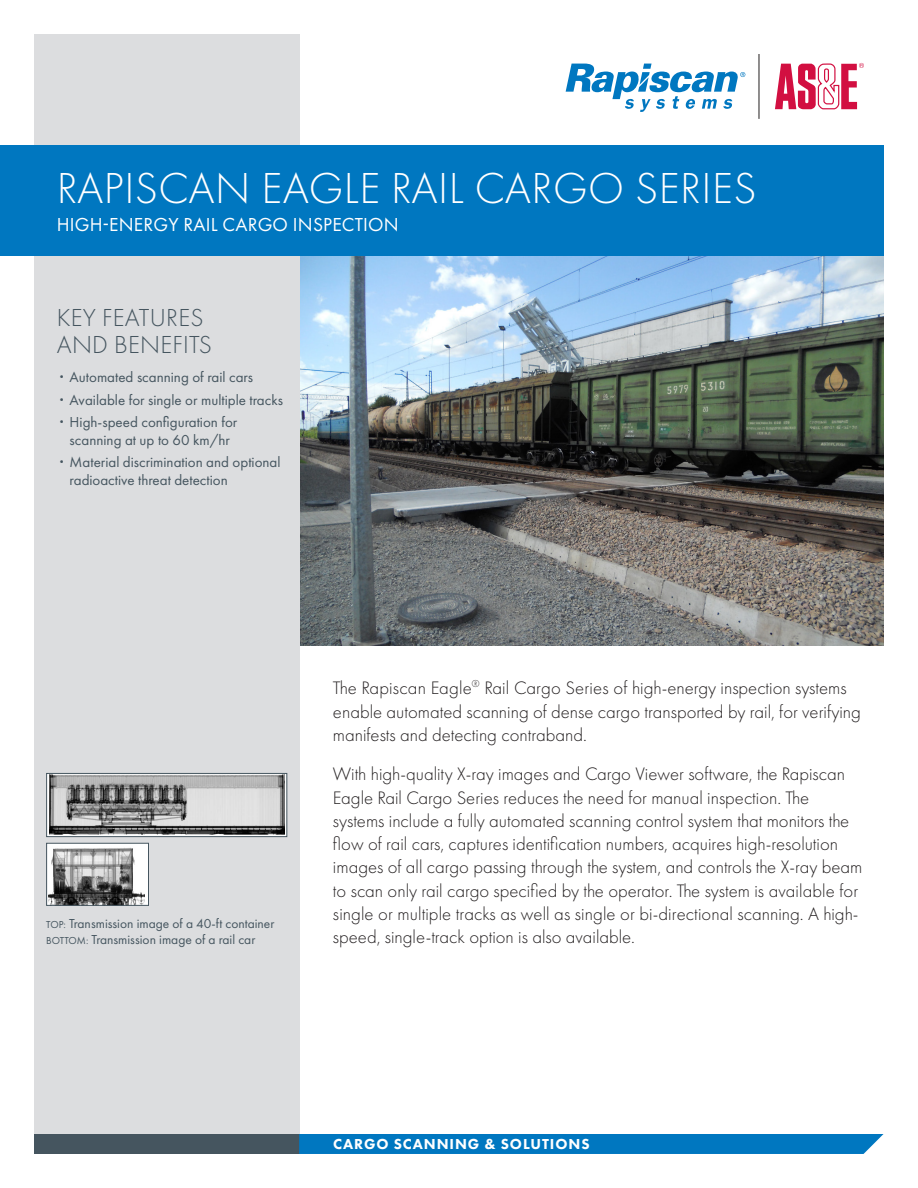
<style>
.page{position:relative;width:918px;height:1188px;background:#fff}
.page>*{position:absolute;margin:0;border:0;box-sizing:border-box;transform-origin:0 0}
.Product_Name_Main_He{font:300 45px "Futura PT";letter-spacing:.01em;color:#fff}
.KEY_FEATURES_AND_BEN{font:300 25.5px/27px "Futura PT";letter-spacing:.01em;color:#45555f}
.Product_Name_Descrip{font:19.5px "Futura PT";letter-spacing:.01em;color:#fff}
.Body_Text_12_5_15_5{font:300 18.75px/23.2px "Futura PT";color:#231f20}
.t1{font:15px/18px "Futura PT";color:#45555f;text-align:center}
.Element_KO_Copy_Carg{font:800 15px "Futura PT";letter-spacing:.06em;color:#fff}
.Image_Caption_Light{font:13.5px/16.5px "Futura PT";color:#45555f}
.s1{font-weight:300;font-size:9.9px}
.s2{font-size:10.5px}
</style>
<div class="page">
<img style="left:299px;top:255px;width:585px;height:391px">
<svg style="left:566px;top:64px;width:179px;height:48px"></svg>
<svg style="left:775px;top:63px;width:89px;height:46px"></svg>
<hr style="left:759px;top:54px;width:1px;height:65px;background:#211e1e">
<div style="left:34px;top:34px;width:265px;height:1120px;background:#dcdddf"></div>
<div style="left:0;top:145px;width:884px;height:110px;background:#0077c0"></div>
<div style="left:34px;top:1134px;width:265px;height:20px;background:#45555f"></div>
<div style="left:299px;top:1134px;width:585px;height:20px;background:#0077c0"></div>
<img style="left:49px;top:775px;width:236px;height:60px">
<div style="left:46px;top:773px;width:241px;height:64px;border:1px solid #45555f"></div>
<div style="left:47px;top:843px;width:101px;height:62px;background:#fff"></div>
<img style="left:49px;top:847px;width:96px;height:57px">
<div style="left:46px;top:843px;width:103px;height:63px;border:1px solid #45555f"></div>
<p class="Product_Name_Main_He" style="left:57px;top:163px;width:701px">RAPISCAN EAGLE RAIL CARGO SERIES</p>
<p class="Product_Name_Descrip" style="left:57px;top:213px;width:344px">HIGH-ENERGY RAIL CARGO INSPECTION</p>
<p class="KEY_FEATURES_AND_BEN" style="left:57px;top:305px;width:157px">KEY FEATURES<br>AND BENEFITS</p>
<p class="t1" style="left:57px;top:368px;width:198px"><span class="s1">•</span> Automated scanning of rail cars</p>
<p class="t1" style="left:57px;top:391px;width:228px"><span class="s1">•</span> Available for single or multiple tracks</p>
<p class="t1" style="left:57px;top:413px;width:182px"><span class="s1">•</span> High-speed configuration for scanning at up to 60 km/hr</p>
<p class="t1" style="left:70px;top:453px;width:212px;text-align:left;text-indent:-13px"><span class="s1">•</span> Material discrimination and optional radioactive threat detection</p>
<p class="Image_Caption_Light" style="left:46px;top:915px;width:230px"><span class="s2">TOP:</span> Transmission image of a 40-ft container<br><span class="s2">BOTTOM:</span> Transmission image of a rail car</p>
<p class="Body_Text_12_5_15_5" style="left:333px;top:677px;width:529px">The Rapiscan Eagle<sup>®</sup> Rail Cargo Series of high-energy inspection systems enable automated scanning of dense cargo transported by rail, for verifying manifests and detecting contraband.</p>
<p class="Body_Text_12_5_15_5" style="left:333px;top:763px;width:531px">With high-quality X-ray images and Cargo Viewer software, the Rapiscan Eagle Rail Cargo Series reduces the need for manual inspection. The systems include a fully automated scanning control system that monitors the flow of rail cars, captures identification numbers, acquires high-resolution images of all cargo passing through the system, and controls the X-ray beam to scan only rail cargo specified by the operator. The system is available for single or multiple tracks as well as single or bi-directional scanning. A high&shy;speed, single-track option is also available.</p>
<p class="Element_KO_Copy_Carg" style="left:333px;top:1135px;width:258px">CARGO SCANNING &amp; SOLUTIONS</p>
</div>
